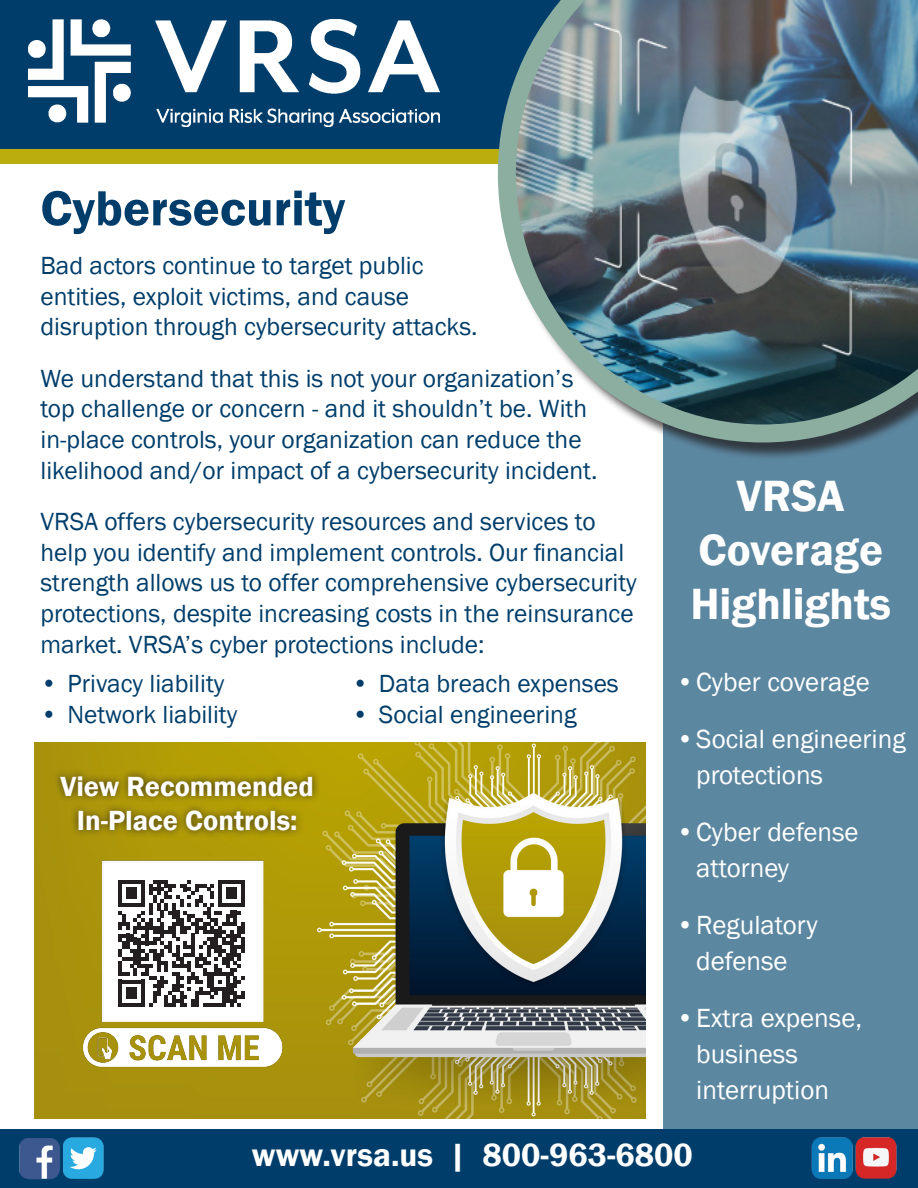
<style>
.page{position:relative;width:918px;height:1188px;background:#fff}
.page>*{position:absolute;margin:0;border:0;box-sizing:border-box;transform-origin:0 0}
.t1{font:600 51px "Franklin Gothic";color:#003d6a}
.t2{font:600 45px "Franklin Gothic";color:#fff}
.t3{font:600 33px "Franklin Gothic";color:#fff}
.t4{font:600 28.5px/34.2px "Franklin Gothic";color:#fff;text-align:center}
.t5{font:27px/36px "Franklin Gothic";color:#fff}
.t6{font:25.5px/30.6px "Franklin Gothic";color:#003d6a}
</style>
<div class="page">
<div style="left:0;top:143px;width:918px;height:21px;background:#bbad0d"></div>
<div style="left:0;top:0;width:918px;height:148px;background:#003d6a"></div>
<img style="left:28px;top:19px;width:411px;height:107px">
<div style="left:663px;top:0;width:255px;height:1140px;background:#5c87a1"></div>
<div style="left:500px;top:0;width:418px;height:461px;background:#231f20;opacity:.75"></div>
<img style="left:498px;top:0;width:420px;height:443px">
<img style="left:35px;top:742px;width:610px;height:377px">
<img style="left:0;top:1130px;width:918px;height:58px">
<div style="left:53px;top:769px;width:268px;height:70px;background:#231f20;opacity:.75"></div>
<img style="left:77px;top:850px;width:206px;height:227px">
<svg style="left:118px;top:880px;width:127px;height:127px"></svg>
<p class="t1" style="left:40px;top:177px;width:306px">Cybersecurity</p>
<p class="t6" style="left:40px;top:251px;width:385px">Bad actors continue to target public</p>
<p class="t6" style="left:40px;top:281px;width:370px">entities, exploit victims, and cause</p>
<p class="t6" style="left:40px;top:312px;width:439px">disruption through cybersecurity attacks.</p>
<p class="t6" style="left:40px;top:363px;width:535px">We understand that this is not your organization’s</p>
<p class="t6" style="left:40px;top:394px;width:548px">top challenge or concern - and it shouldn’t be. With</p>
<p class="t6" style="left:40px;top:425px;width:543px">in-place controls, your organization can reduce the</p>
<p class="t6" style="left:40px;top:455px;width:558px">likelihood and/or impact of a cybersecurity incident.</p>
<p class="t6" style="left:40px;top:507px;width:598px">VRSA offers cybersecurity resources and services to help you identify and implement controls. Our financial strength allows us to offer comprehensive cybersecurity protections, despite increasing costs in the reinsurance market. VRSA’s cyber protections include:</p>
<p class="t2" style="left:737px;top:468px;width:109px">VRSA</p>
<p class="t2" style="left:698px;top:522px;width:186px">Coverage</p>
<p class="t2" style="left:690px;top:576px;width:202px">Highlights</p>
<p class="t5" style="left:676px;top:665px;width:195px">•Cyber coverage</p>
<p class="t5" style="left:696px;top:722px;width:211px;text-indent:-20px">•Social engineering protections</p>
<p class="t5" style="left:696px;top:815px;width:164px;text-indent:-20px">•Cyber defense attorney</p>
<p class="t5" style="left:676px;top:908px;width:143px;text-align:center">•Regulatory defense</p>
<p class="t5" style="left:696px;top:1001px;width:167px;text-indent:-20px">•Extra expense, business interruption</p>
<p class="t3" style="left:252px;top:1134px;width:443px">www.vrsa.us | 800-963-6800</p>
<p class="t6" style="left:40px;top:669px;width:185px">• Privacy liability</p>
<p class="t6" style="left:40px;top:700px;width:198px">• Network liability</p>
<p class="t6" style="left:352px;top:669px;width:268px">• Data breach expenses</p>
<p class="t6" style="left:352px;top:700px;width:226px">• Social engineering</p>
<p class="t4" style="left:61px;top:770px;width:255px">View Recommended<br>In-Place Controls:</p>
</div>
